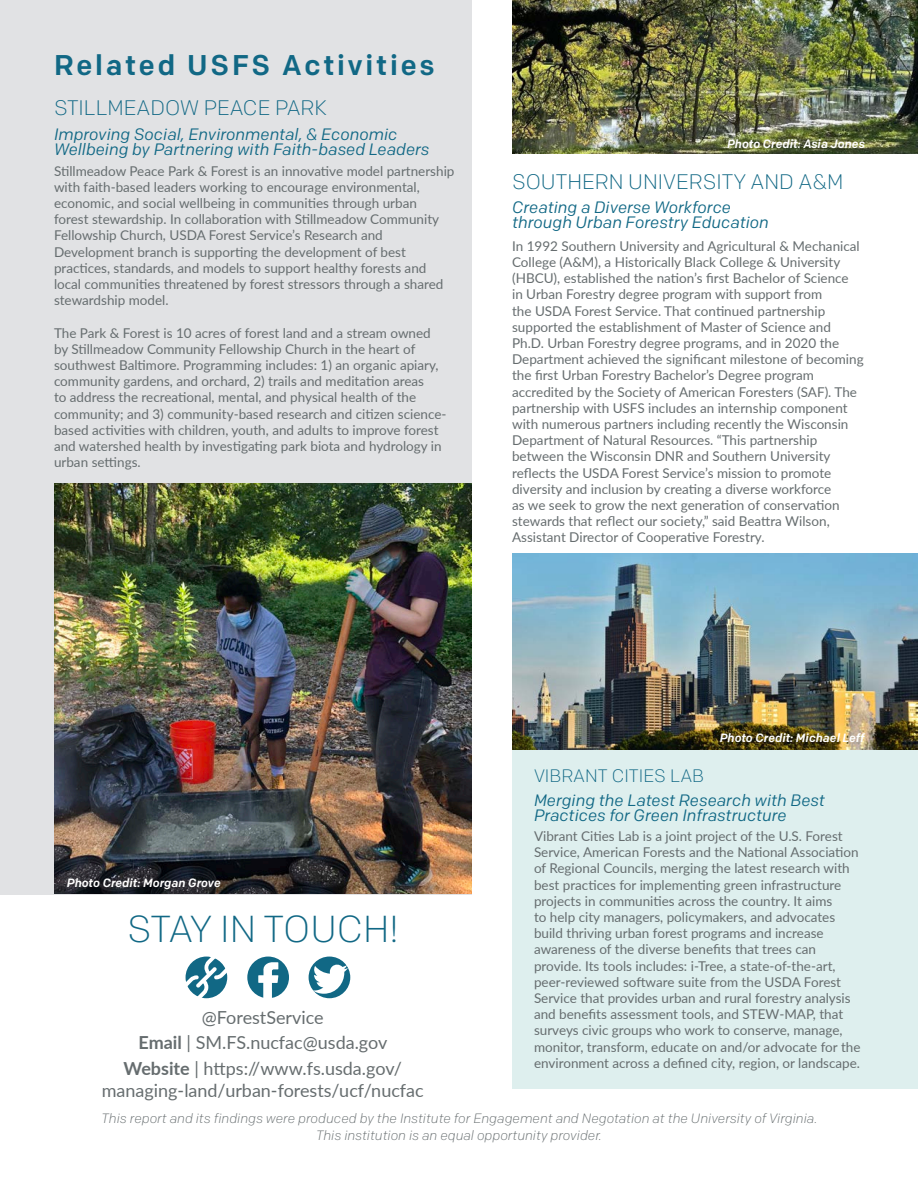
<style>
.page{position:relative;width:918px;height:1188px;background:#fff}
.page>*{position:absolute;margin:0;border:0;box-sizing:border-box;transform-origin:0 0}
.t1{font:300 37.5px "Colfax";letter-spacing:-.015em;color:#116885}
.t2{font:500 28.5px "Colfax";letter-spacing:.1em;color:#116885}
.t3{font:300 21px "Colfax";color:#116885}
.t4{font:18px/25.8px "Lato";color:#666d6f;text-align:center}
.t5{font:300 18px "Colfax";color:#116885}
.t6{font:italic 16.5px/15px "Colfax";color:#116885}
.t7{font:13.5px/16.2px "Lato";color:#666d6f}
.t8{font:italic 300 13.5px/17.1px "Colfax";color:#666d6f;text-align:center}
.t9{font:italic 500 12px "Colfax";color:#fff}
.s1{font-weight:700}
</style>
<div class="page">
<div style="left:512px;top:554px;width:406px;height:535px;background:#deefee"></div>
<div style="left:0;top:0;width:472px;height:895px;background:#e1e2e4"></div>
<img style="left:54px;top:484px;width:418px;height:410px">
<img style="left:512px;top:0;width:406px;height:153px">
<img style="left:512px;top:554px;width:406px;height:196px">
<svg style="left:185px;top:956px;width:43px;height:43px"></svg>
<div style="left:247px;top:957px;width:42px;height:41px;background:#116885;border-radius:50%"></div>
<svg style="left:258px;top:962px;width:20px;height:36px"></svg>
<div style="left:309px;top:957px;width:41px;height:41px;background:#116885;border-radius:50%"></div>
<svg style="left:313px;top:964px;width:35px;height:30px"></svg>
<h3 class="t2" style="left:54px;top:47px;width:382px">Related USFS Activities</h3>
<h4 class="t3" style="left:54px;top:95px;width:274px">STILLMEADOW PEACE PARK</h4>
<p class="t6" style="left:54px;top:126px;width:377px">Improving Social, Environmental, &amp; Economic<br>Wellbeing by Partnering with Faith-based Leaders</p>
<p class="t7" style="left:54px;top:162px;width:402px">Stillmeadow Peace Park &amp; Forest is an innovative model partnership with faith-based leaders working to encourage environmental, economic, and social wellbeing in communities through urban forest stewardship. In collaboration with Stillmeadow Community Fellowship Church, USDA Forest Service’s Research and Development branch is supporting the development of best practices, standards, and models to support healthy forests and local communities threatened by forest stressors through a shared stewardship model.</p>
<p class="t7" style="left:54px;top:324px;width:394px">The Park &amp; Forest is 10 acres of forest land and a stream owned by Stillmeadow Community Fellowship Church in the heart of southwest Baltimore. Programming includes: 1) an organic apiary, community gardens, and orchard, 2) trails and meditation areas<br>to address the recreational, mental, and physical health of the community; and 3) community-based research and citizen science&shy;based activities with children, youth, and adults to improve forest and watershed health by investigating park biota and hydrology in urban settings.</p>
<p class="t9" style="left:727px;top:136px;width:139px">Photo Credit: Asia Jones</p>
<h4 class="t3" style="left:512px;top:169px;width:333px">SOUTHERN UNIVERSITY AND A&amp;M</h4>
<p class="t6" style="left:512px;top:200px;width:258px">Creating a Diverse Workforce through Urban Forestry Education</p>
<p class="t7" style="left:512px;top:237px;width:353px">In 1992 Southern University and Agricultural &amp; Mechanical College (A&amp;M), a Historically Black College &amp; University (HBCU), established the nation’s first Bachelor of Science<br>in Urban Forestry degree program with support from<br>the USDA Forest Service. That continued partnership supported the establishment of Master of Science and Ph.D. Urban Forestry degree programs, and in 2020 the Department achieved the significant milestone of becoming the first Urban Forestry Bachelor’s Degree program accredited by the Society of American Foresters (SAF). The partnership with USFS includes an internship component with numerous partners including recently the Wisconsin Department of Natural Resources. “This partnership between the Wisconsin DNR and Southern University reflects the USDA Forest Service’s mission to promote diversity and inclusion by creating a diverse workforce<br>as we seek to grow the next generation of conservation stewards that reflect our society,” said Beattra Wilson, Assistant Director of Cooperative Forestry.</p>
<p class="t9" style="left:720px;top:730px;width:146px">Photo Credit: Michael Leff</p>
<h4 class="t5" style="left:534px;top:764px;width:172px">VIBRANT CITIES LAB</h4>
<p class="t6" style="left:534px;top:792px;width:293px">Merging the Latest Research with Best<br>Practices for Green Infrastructure</p>
<p class="t7" style="left:534px;top:827px;width:328px">Vibrant Cities Lab is a joint project of the U.S. Forest Service, American Forests and the National Association of Regional Councils, merging the latest research with best practices for implementing green infrastructure projects in communities across the country. It aims<br>to help city managers, policymakers, and advocates build thriving urban forest programs and increase awareness of the diverse benefits that trees can provide. Its tools includes: i-Tree, a state-of-the-art, peer-reviewed software suite from the USDA Forest Service that provides urban and rural forestry analysis and benefits assessment tools, and STEW-MAP, that surveys civic groups who work to conserve, manage, monitor, transform, educate on and/or advocate for the environment across a defined city, region, or landscape.</p>
<p class="t9" style="left:67px;top:875px;width:155px">Photo Credit: Morgan Grove</p>
<h2 class="t1" style="left:127px;top:906px;width:273px">STAY IN TOUCH!</h2>
<p class="t4" style="left:202px;top:1004px;width:123px">@ForestService</p>
<p class="t4" style="left:124px;top:1029px;width:280px"><span class="s1">Email</span> | SM.FS.nucfac@usda.gov<br><span class="s1">Website</span> | https://www.fs.usda.gov/</p>
<p class="t4" style="left:102px;top:1076px;width:323px">managing-land/urban-forests/ucf/nucfac</p>
<p class="t8" style="left:102px;top:1109px;width:717px">This report and its fndings were produced by the Institute for Engagement and Negotation at the University of Virginia.<br>This institution is an equal opportunity provider.</p>
</div>
